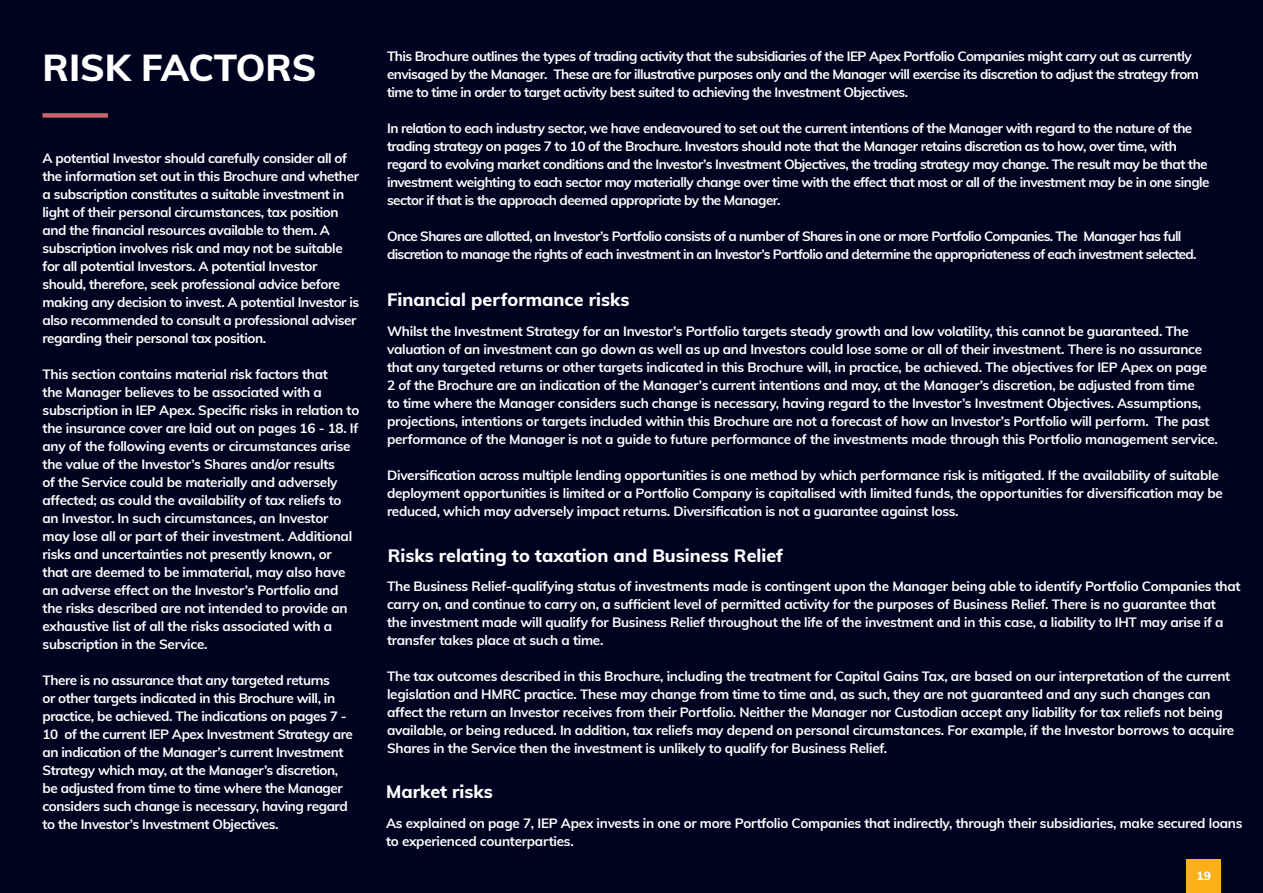
<style>
.page{position:relative;width:1263px;height:893px;background:#000320}
.page>*{position:absolute;margin:0;border:0;box-sizing:border-box;transform-origin:0 0}
.t1{font:800 37.5px "Muli";letter-spacing:-.005em;color:#fff}
.t2{font:800 18px "Muli";color:#fff}
.t3{font:700 13.5px/18px "Muli";letter-spacing:-.02em;color:#fff}
.t4{font:700 13.5px/18px "Muli";letter-spacing:-.04em;color:#fff}
.t5{font:700 13.5px/18px "Muli";letter-spacing:-.05em;color:#fff}
.t6{font:800 12px "Muli";color:#fff}
</style>
<div class="page">
<div style="left:43px;top:113px;width:65px;height:5px;background:#c7636e"></div>
<div style="left:1186px;top:859px;width:35px;height:34px;background:#fbb017"></div>
<p class="t1" style="left:43px;top:40px;width:276px">RISK FACTORS</p>
<p class="t3" style="left:43px;top:149px;width:318px">A potential Investor should carefully consider all of the information set out in this Brochure and whether a subscription constitutes a suitable investment in light of their personal circumstances, tax position and the financial resources available to them. A subscription involves risk and may not be suitable for all potential Investors. A potential Investor should, therefore, seek professional advice before making any decision to invest. A potential Investor is also recommended to consult a professional adviser regarding their personal tax position.</p>
<p class="t3" style="left:43px;top:365px;width:318px">This section contains material risk factors that<br>the Manager believes to be associated with a subscription in IEP Apex. Specific risks in relation to the insurance cover are laid out on pages 16 - 18. If any of the following events or circumstances arise the value of the Investor’s Shares and/or results<br>of the Service could be materially and adversely affected; as could the availability of tax reliefs to an Investor. In such circumstances, an Investor<br>may lose all or part of their investment. Additional risks and uncertainties not presently known, or that are deemed to be immaterial, may also have an adverse effect on the Investor’s Portfolio and the risks described are not intended to provide an exhaustive list of all the risks associated with a subscription in the Service.</p>
<p class="t3" style="left:43px;top:670px;width:312px">There is no assurance that any targeted returns<br>or other targets indicated in this Brochure will, in practice, be achieved. The indications on pages 7 - 10 of the current IEP Apex Investment Strategy are an indication of the Manager’s current Investment Strategy which may, at the Manager’s discretion, be adjusted from time to time where the Manager considers such change is necessary, having regard to the Investor’s Investment Objectives.</p>
<p class="t4" style="left:387px;top:47px;width:813px">This Brochure outlines the types of trading activity that the subsidiaries of the IEP Apex Portfolio Companies might carry out as currently envisaged by the Manager. These are for illustrative purposes only and the Manager will exercise its discretion to adjust the strategy from time to time in order to target activity best suited to achieving the Investment Objectives.</p>
<p class="t4" style="left:387px;top:119px;width:824px">In relation to each industry sector, we have endeavoured to set out the current intentions of the Manager with regard to the nature of the trading strategy on pages 7 to 10 of the Brochure. Investors should note that the Manager retains discretion as to how, over time, with regard to evolving market conditions and the Investor’s Investment Objectives, the trading strategy may change. The result may be that the investment weighting to each sector may materially change over time with the effect that most or all of the investment may be in one single sector if that is the approach deemed appropriate by the Manager.</p>
<p class="t5" style="left:387px;top:227px;width:811px">Once Shares are allotted, an Investor’s Portfolio consists of a number of Shares in one or more Portfolio Companies. The Manager has full discretion to manage the rights of each investment in an Investor’s Portfolio and determine the appropriateness of each investment selected.</p>
<p class="t2" style="left:387px;top:287px;width:244px">Financial performance risks</p>
<p class="t3" style="left:387px;top:322px;width:832px">Whilst the Investment Strategy for an Investor’s Portfolio targets steady growth and low volatility, this cannot be guaranteed. The valuation of an investment can go down as well as up and Investors could lose some or all of their investment. There is no assurance that any targeted returns or other targets indicated in this Brochure will, in practice, be achieved. The objectives for IEP Apex on page 2 of the Brochure are an indication of the Manager’s current intentions and may, at the Manager’s discretion, be adjusted from time<br>to time where the Manager considers such change is necessary, having regard to the Investor’s Investment Objectives. Assumptions, projections, intentions or targets included within this Brochure are not a forecast of how an Investor’s Portfolio will perform. The past performance of the Manager is not a guide to future performance of the investments made through this Portfolio management service.</p>
<p class="t3" style="left:387px;top:466px;width:837px">Diversification across multiple lending opportunities is one method by which performance risk is mitigated. If the availability of suitable deployment opportunities is limited or a Portfolio Company is capitalised with limited funds, the opportunities for diversification may be reduced, which may adversely impact returns. Diversification is not a guarantee against loss.</p>
<p class="t2" style="left:388px;top:543px;width:397px">Risks relating to taxation and Business Relief</p>
<p class="t3" style="left:387px;top:576px;width:855px">The Business Relief-qualifying status of investments made is contingent upon the Manager being able to identify Portfolio Companies that carry on, and continue to carry on, a sufficient level of permitted activity for the purposes of Business Relief. There is no guarantee that<br>the investment made will qualify for Business Relief throughout the life of the investment and in this case, a liability to IHT may arise if a transfer takes place at such a time.</p>
<p class="t3" style="left:387px;top:666px;width:849px">The tax outcomes described in this Brochure, including the treatment for Capital Gains Tax, are based on our interpretation of the current legislation and HMRC practice. These may change from time to time and, as such, they are not guaranteed and any such changes can affect the return an Investor receives from their Portfolio. Neither the Manager nor Custodian accept any liability for tax reliefs not being available, or being reduced. In addition, tax reliefs may depend on personal circumstances. For example, if the Investor borrows to acquire Shares in the Service then the investment is unlikely to qualify for Business Relief.</p>
<p class="t2" style="left:386px;top:778px;width:108px">Market risks</p>
<p class="t3" style="left:386px;top:814px;width:858px">As explained on page 7, IEP Apex invests in one or more Portfolio Companies that indirectly, through their subsidiaries, make secured loans to experienced counterparties.</p>
<p class="t6" style="left:1196px;top:867px;width:16px">19</p>
</div>
